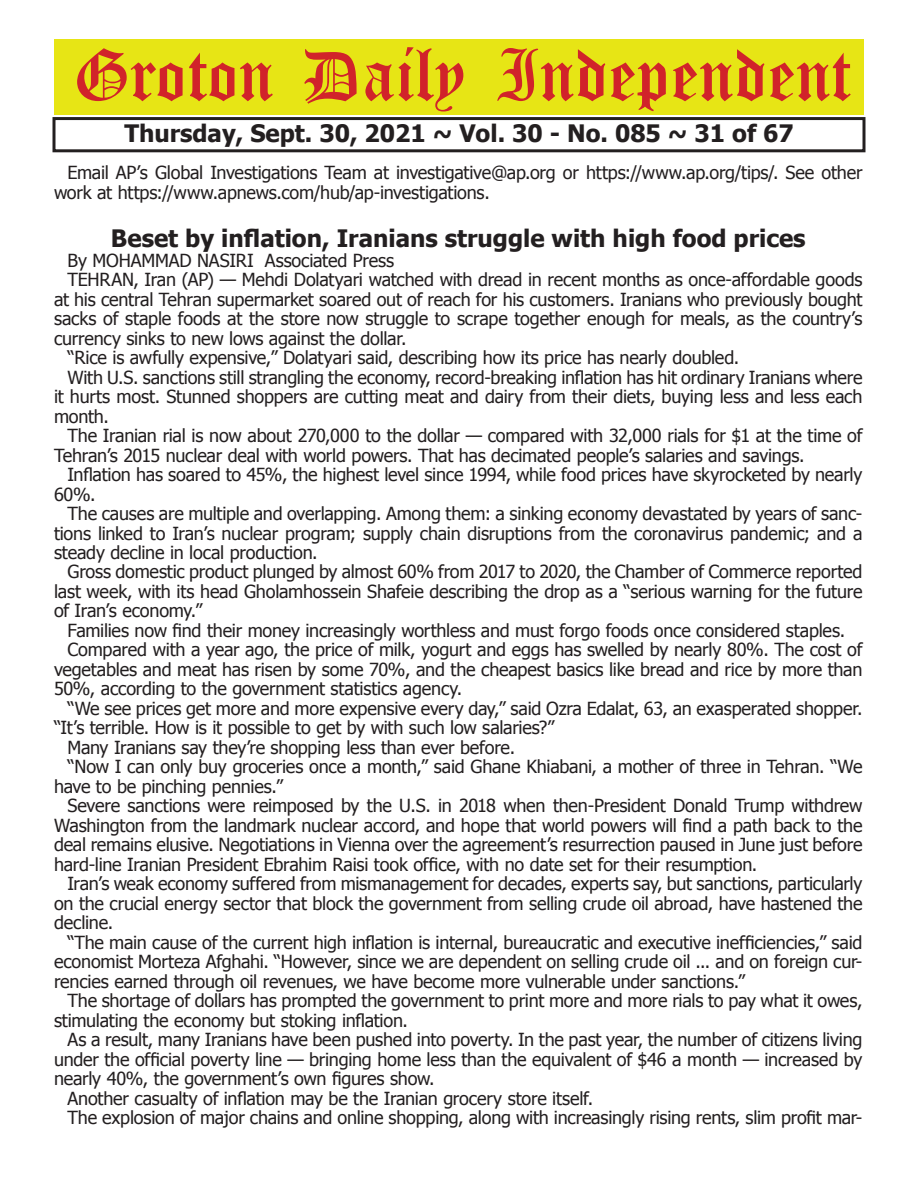
<style>
.page{position:relative;width:918px;height:1188px;background:#fff}
.page>*{position:absolute;margin:0;border:0;box-sizing:border-box;transform-origin:0 0}
.t1{font:54px "Old English Five";color:#d1232a}
.t2{font:700 24px "Tahoma";color:#231f20}
.t3{font:18px/19.5px "Tahoma";letter-spacing:-.01em;color:#231f20}
</style>
<div class="page">
<div style="left:52px;top:117px;width:814px;height:35px;border:3px solid #231f20"></div>
<div style="left:54px;top:40px;width:810px;height:75px;background:#e7e515"></div>
<h1 class="t1" style="left:73px;top:50px;width:779px">Groton Daily Independent</h1>
<h2 class="t2" style="left:124px;top:116px;width:671px">Thursday, Sept. 30, 2021 ~ Vol. 30 - No. 085 ~ 31 of 67</h2>
<p class="t3" style="left:54px;top:162px;width:810px;text-indent:14px">Email AP’s Global Investigations Team at investigative@ap.org or https://www.ap.org/tips/. See other work at https://www.apnews.com/hub/ap-investigations.</p>
<h2 class="t2" style="left:111px;top:222px;width:696px">Beset by inflation, Iranians struggle with high food prices</h2>
<p class="t3" style="left:68px;top:249px;width:328px">By MOHAMMAD NASIRI Associated Press</p>
<p class="t3" style="left:68px;top:269px;width:797px">TEHRAN, Iran (AP) — Mehdi Dolatyari watched with dread in recent months as once-affordable goods</p>
<p class="t3" style="left:54px;top:288px;width:810px">at his central Tehran supermarket soared out of reach for his customers. Iranians who previously bought</p>
<p class="t3" style="left:54px;top:308px;width:810px">sacks of staple foods at the store now struggle to scrape together enough for meals, as the country’s</p>
<p class="t3" style="left:54px;top:327px;width:354px">currency sinks to new lows against the dollar.</p>
<p class="t3" style="left:68px;top:347px;width:673px">“Rice is awfully expensive,” Dolatyari said, describing how its price has nearly doubled.</p>
<p class="t3" style="left:68px;top:366px;width:797px">With U.S. sanctions still strangling the economy, record-breaking inflation has hit ordinary Iranians where</p>
<p class="t3" style="left:54px;top:386px;width:810px">it hurts most. Stunned shoppers are cutting meat and dairy from their diets, buying less and less each</p>
<p class="t3" style="left:54px;top:405px;width:56px">month.</p>
<p class="t3" style="left:68px;top:425px;width:796px">The Iranian rial is now about 270,000 to the dollar — compared with 32,000 rials for $1 at the time of</p>
<p class="t3" style="left:54px;top:444px;width:752px">Tehran’s 2015 nuclear deal with world powers. That has decimated people’s salaries and savings.</p>
<p class="t3" style="left:68px;top:464px;width:796px">Inflation has soared to 45%, the highest level since 1994, while food prices have skyrocketed by nearly</p>
<p class="t3" style="left:54px;top:483px;width:43px">60%.</p>
<p class="t3" style="left:68px;top:503px;width:796px">The causes are multiple and overlapping. Among them: a sinking economy devastated by years of sanc-</p>
<p class="t3" style="left:54px;top:522px;width:810px">tions linked to Iran’s nuclear program; supply chain disruptions from the coronavirus pandemic; and a</p>
<p class="t3" style="left:54px;top:542px;width:265px">steady decline in local production.</p>
<p class="t3" style="left:68px;top:561px;width:797px">Gross domestic product plunged by almost 60% from 2017 to 2020, the Chamber of Commerce reported</p>
<p class="t3" style="left:54px;top:581px;width:810px">last week, with its head Gholamhossein Shafeie describing the drop as a “serious warning for the future</p>
<p class="t3" style="left:54px;top:600px;width:150px">of Iran’s economy.”</p>
<p class="t3" style="left:68px;top:620px;width:779px">Families now find their money increasingly worthless and must forgo foods once considered staples.</p>
<p class="t3" style="left:68px;top:639px;width:796px">Compared with a year ago, the price of milk, yogurt and eggs has swelled by nearly 80%. The cost of</p>
<p class="t3" style="left:54px;top:659px;width:810px">vegetables and meat has risen by some 70%, and the cheapest basics like bread and rice by more than</p>
<p class="t3" style="left:54px;top:678px;width:410px">50%, according to the government statistics agency.</p>
<p class="t3" style="left:68px;top:698px;width:797px">“We see prices get more and more expensive every day,” said Ozra Edalat, 63, an exasperated shopper.</p>
<p class="t3" style="left:54px;top:717px;width:502px">“It’s terrible. How is it possible to get by with such low salaries?”</p>
<p class="t3" style="left:68px;top:737px;width:449px">Many Iranians say they’re shopping less than ever before.</p>
<p class="t3" style="left:68px;top:756px;width:797px">“Now I can only buy groceries once a month,” said Ghane Khiabani, a mother of three in Tehran. “We</p>
<p class="t3" style="left:54px;top:776px;width:230px">have to be pinching pennies.”</p>
<p class="t3" style="left:68px;top:795px;width:797px">Severe sanctions were reimposed by the U.S. in 2018 when then-President Donald Trump withdrew</p>
<p class="t3" style="left:54px;top:815px;width:810px">Washington from the landmark nuclear accord, and hope that world powers will find a path back to the</p>
<p class="t3" style="left:54px;top:834px;width:810px">deal remains elusive. Negotiations in Vienna over the agreement’s resurrection paused in June just before</p>
<p class="t3" style="left:54px;top:854px;width:705px">hard-line Iranian President Ebrahim Raisi took office, with no date set for their resumption.</p>
<p class="t3" style="left:68px;top:873px;width:796px">Iran’s weak economy suffered from mismanagement for decades, experts say, but sanctions, particularly</p>
<p class="t3" style="left:54px;top:893px;width:810px">on the crucial energy sector that block the government from selling crude oil abroad, have hastened the</p>
<p class="t3" style="left:54px;top:912px;width:61px">decline.</p>
<p class="t3" style="left:68px;top:932px;width:797px">“The main cause of the current high inflation is internal, bureaucratic and executive inefficiencies,” said</p>
<p class="t3" style="left:54px;top:951px;width:810px">economist Morteza Afghahi. “However, since we are dependent on selling crude oil ... and on foreign cur-</p>
<p class="t3" style="left:54px;top:971px;width:693px">rencies earned through oil revenues, we have become more vulnerable under sanctions.”</p>
<p class="t3" style="left:68px;top:990px;width:796px">The shortage of dollars has prompted the government to print more and more rials to pay what it owes,</p>
<p class="t3" style="left:54px;top:1010px;width:356px">stimulating the economy but stoking inflation.</p>
<p class="t3" style="left:68px;top:1029px;width:796px">As a result, many Iranians have been pushed into poverty. In the past year, the number of citizens living</p>
<p class="t3" style="left:54px;top:1049px;width:810px">under the official poverty line — bringing home less than the equivalent of $46 a month — increased by</p>
<p class="t3" style="left:54px;top:1068px;width:382px">nearly 40%, the government’s own figures show.</p>
<p class="t3" style="left:68px;top:1088px;width:527px">Another casualty of inflation may be the Iranian grocery store itself.</p>
<p class="t3" style="left:68px;top:1107px;width:796px">The explosion of major chains and online shopping, along with increasingly rising rents, slim profit mar-</p>
</div>
